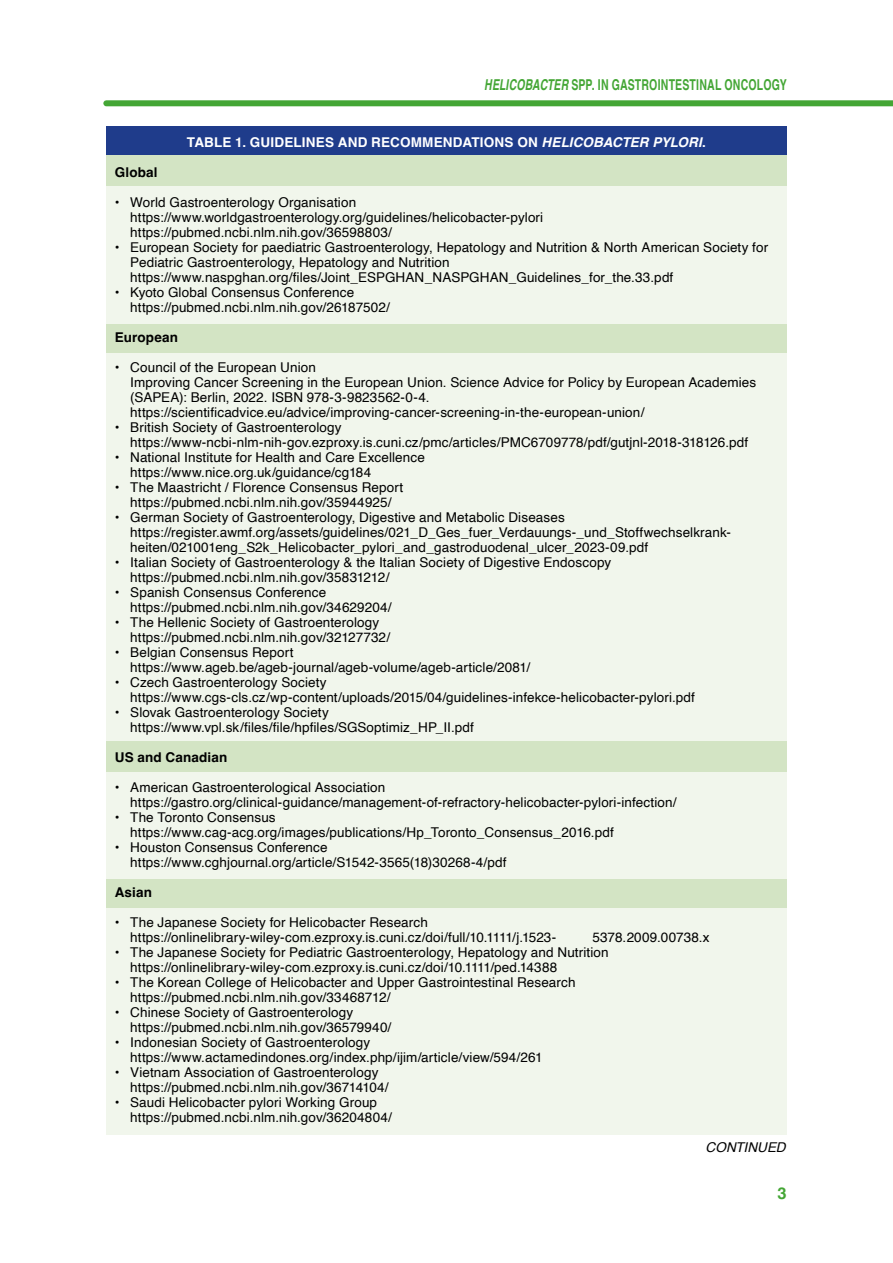
<style>
.page{position:relative;width:893px;height:1263px;background:#fff}
.page>*{position:absolute;margin:0;border:0;box-sizing:border-box;transform-origin:0 0}
.t1{font:700 16.5px "Helvetica";color:#44a635}
.t2{font:700 15px "Helvetica";letter-spacing:.02em;color:#44a635;scale:.7 1}
.t3{font:13.5px/15px "Helvetica";letter-spacing:.01em;color:#000}
.t4{font:700 13.5px "Helvetica";letter-spacing:.015em;color:#fff}
.t5{font:700 13.5px "Helvetica";letter-spacing:.01em;color:#000}
.t6{font:italic 13.5px "Helvetica";letter-spacing:.005em;color:#000}
.s1{font-style:italic}
</style>
<div class="page">
<div style="left:106px;top:100px;width:787px;height:6px;background:#44a635"></div>
<div style="left:106px;top:879px;width:681px;height:29px;background:#d3e4c4"></div>
<div style="left:106px;top:908px;width:681px;height:226px;background:#f1f6ec"></div>
<div style="left:106px;top:352px;width:681px;height:389px;background:#f1f6ec"></div>
<div style="left:106px;top:772px;width:681px;height:107px;background:#f1f6ec"></div>
<div style="left:106px;top:741px;width:681px;height:31px;background:#d3e4c4"></div>
<div style="left:106px;top:323px;width:681px;height:29px;background:#d3e4c4"></div>
<div style="left:106px;top:126px;width:681px;height:29px;background:#1f3c8b"></div>
<div style="left:106px;top:155px;width:681px;height:32px;background:#d3e4c4"></div>
<div style="left:106px;top:187px;width:681px;height:137px;background:#f1f6ec"></div>
<p class="t2" style="left:484px;top:75px;width:434px"><span class="s1">HELICOBACTER</span> SPP. IN GASTROINTESTINAL ONCOLOGY</p>
<p class="t4" style="left:187px;top:134px;width:520px">TABLE 1. GUIDELINES AND RECOMMENDATIONS ON <span class="s1">HELICOBACTER PYLORI</span>.</p>
<p class="t5" style="left:115px;top:164px;width:44px">Global</p>
<p class="t3" style="left:130px;top:195px;width:414px;text-indent:-15px">• World Gastroenterology Organisation https://www.worldgastroenterology.org/guidelines/helicobacter-pylori https://pubmed.ncbi.nlm.nih.gov/36598803/</p>
<p class="t3" style="left:130px;top:240px;width:639px;text-indent:-15px">• European Society for paediatric Gastroenterology, Hepatology and Nutrition &amp; North American Society for<br>Pediatric Gastroenterology, Hepatology and Nutrition https://www.naspghan.org/files/Joint_ESPGHAN_NASPGHAN_Guidelines_for_the.33.pdf</p>
<p class="t3" style="left:130px;top:285px;width:261px;text-indent:-15px">• Kyoto Global Consensus Conference https://pubmed.ncbi.nlm.nih.gov/26187502/</p>
<p class="t5" style="left:115px;top:329px;width:65px">European</p>
<p class="t3" style="left:130px;top:360px;width:627px;text-indent:-15px">• Council of the European Union<br>Improving Cancer Screening in the European Union. Science Advice for Policy by European Academies (SAPEA): Berlin, 2022. ISBN 978-3-9823562-0-4. https://scientificadvice.eu/advice/improving-cancer-screening-in-the-european-union/</p>
<p class="t3" style="left:130px;top:420px;width:619px;text-indent:-15px">• British Society of Gastroenterology https://www-ncbi-nlm-nih-gov.ezproxy.is.cuni.cz/pmc/articles/PMC6709778/pdf/gutjnl-2018-318126.pdf</p>
<p class="t3" style="left:130px;top:450px;width:296px;text-indent:-15px">• National Institute for Health and Care Excellence https://www.nice.org.uk/guidance/cg184</p>
<p class="t3" style="left:115px;top:480px;width:290px;text-align:center">• The Maastricht / Florence Consensus Report https://pubmed.ncbi.nlm.nih.gov/35944925/</p>
<p class="t3" style="left:130px;top:510px;width:602px;text-indent:-15px">• German Society of Gastroenterology, Digestive and Metabolic Diseases https://register.awmf.org/assets/guidelines/021_D_Ges_fuer_Verdauungs-_und_Stoffwechselkrank&shy;heiten/021001eng_S2k_Helicobacter_pylori_and_gastroduodenal_ulcer_2023-09.pdf</p>
<p class="t3" style="left:130px;top:555px;width:483px;text-indent:-15px">• Italian Society of Gastroenterology &amp; the Italian Society of Digestive Endoscopy https://pubmed.ncbi.nlm.nih.gov/35831212/</p>
<p class="t3" style="left:130px;top:585px;width:263px;text-indent:-15px">• Spanish Consensus Conference https://pubmed.ncbi.nlm.nih.gov/34629204/</p>
<p class="t3" style="left:130px;top:615px;width:261px;text-indent:-15px">• The Hellenic Society of Gastroenterology https://pubmed.ncbi.nlm.nih.gov/32127732/</p>
<p class="t3" style="left:130px;top:645px;width:401px;text-indent:-15px">• Belgian Consensus Report https://www.ageb.be/ageb-journal/ageb-volume/ageb-article/2081/</p>
<p class="t3" style="left:130px;top:675px;width:566px;text-indent:-15px">• Czech Gastroenterology Society https://www.cgs-cls.cz/wp-content/uploads/2015/04/guidelines-infekce-helicobacter-pylori.pdf</p>
<p class="t3" style="left:130px;top:705px;width:345px;text-indent:-15px">• Slovak Gastroenterology Society https://www.vpl.sk/files/file/hpfiles/SGSoptimiz_HP_II.pdf</p>
<p class="t5" style="left:115px;top:749px;width:114px">US and Canadian</p>
<p class="t3" style="left:130px;top:780px;width:548px;text-indent:-15px">• American Gastroenterological Association https://gastro.org/clinical-guidance/management-of-refractory-helicobacter-pylori-infection/</p>
<p class="t3" style="left:130px;top:810px;width:485px;text-indent:-15px">• The Toronto Consensus https://www.cag-acg.org/images/publications/Hp_Toronto_Consensus_2016.pdf</p>
<p class="t3" style="left:130px;top:840px;width:378px;text-indent:-15px">• Houston Consensus Conference https://www.cghjournal.org/article/S1542-3565(18)30268-4/pdf</p>
<p class="t5" style="left:115px;top:884px;width:39px">Asian</p>
<p class="t3" style="left:130px;top:915px;width:428px;text-indent:-15px">• The Japanese Society for Helicobacter Research https://onlinelibrary-wiley-com.ezproxy.is.cuni.cz/doi/full/10.1111/j.1523-</p>
<p class="t3" style="left:592px;top:930px;width:119px">5378.2009.00738.x</p>
<p class="t3" style="left:130px;top:945px;width:480px;text-indent:-15px">• The Japanese Society for Pediatric Gastroenterology, Hepatology and Nutrition https://onlinelibrary-wiley-com.ezproxy.is.cuni.cz/doi/10.1111/ped.14388</p>
<p class="t3" style="left:130px;top:975px;width:447px;text-indent:-15px">• The Korean College of Helicobacter and Upper Gastrointestinal Research https://pubmed.ncbi.nlm.nih.gov/33468712/</p>
<p class="t3" style="left:130px;top:1005px;width:262px;text-indent:-15px">• Chinese Society of Gastroenterology https://pubmed.ncbi.nlm.nih.gov/36579940/</p>
<p class="t3" style="left:130px;top:1035px;width:414px;text-indent:-15px">• Indonesian Society of Gastroenterology https://www.actamedindones.org/index.php/ijim/article/view/594/261</p>
<p class="t3" style="left:130px;top:1065px;width:260px;text-indent:-15px">• Vietnam Association of Gastroenterology https://pubmed.ncbi.nlm.nih.gov/36714104/</p>
<p class="t3" style="left:130px;top:1095px;width:263px;text-indent:-15px">• Saudi Helicobacter pylori Working Group https://pubmed.ncbi.nlm.nih.gov/36204804/</p>
<p class="t6" style="left:706px;top:1136px;width:81px">CONTINUED</p>
<p class="t1" style="left:777px;top:1183px;width:11px">3</p>
</div>
